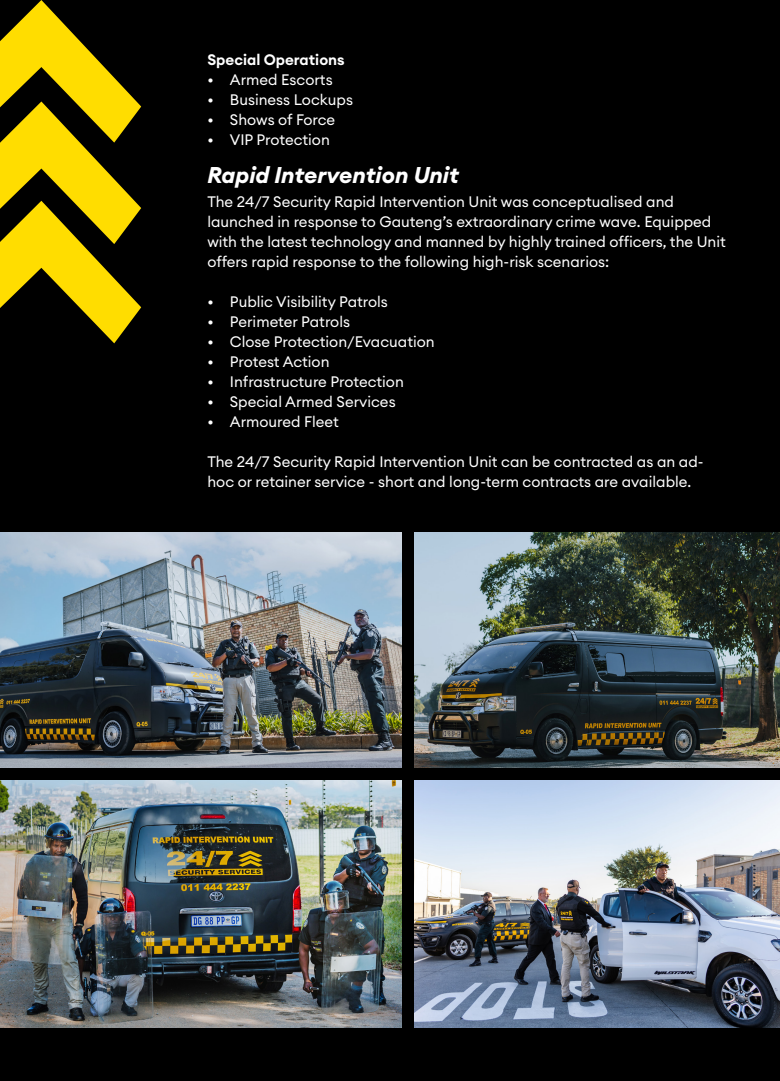
<style>
.page{position:relative;width:780px;height:1081px;background:#000}
.page>*{position:absolute;margin:0;border:0;box-sizing:border-box;transform-origin:0 0}
.t1{font:italic 700 22.5px "Euclid Circular A";color:#fff}
.t2{font:15px/20px "Euclid Circular A";color:#fff}
.t3{font:600 15px "Euclid Circular A";color:#fff}
</style>
<div class="page">
<svg style="left:0;top:0;width:141px;height:343px"></svg>
<img style="left:0;top:532px;width:401px;height:235px">
<img style="left:0;top:780px;width:401px;height:248px">
<img style="left:414px;top:532px;width:366px;height:235px">
<img style="left:414px;top:780px;width:366px;height:248px">
<p class="t3" style="left:207px;top:50px;width:139px">Special Operations</p>
<p class="t2" style="left:207px;top:70px;width:127px">• Armed Escorts</p>
<p class="t2" style="left:207px;top:90px;width:147px">• Business Lockups</p>
<p class="t2" style="left:207px;top:110px;width:129px">• Shows of Force</p>
<p class="t2" style="left:207px;top:130px;width:124px">• VIP Protection</p>
<h1 class="t1" style="left:207px;top:160px;width:253px">Rapid Intervention Unit</h1>
<p class="t2" style="left:207px;top:191px;width:520px">The 24/7 Security Rapid Intervention Unit was conceptualised and launched in response to Gauteng’s extraordinary crime wave. Equipped with the latest technology and manned by highly trained officers, the Unit offers rapid response to the following high-risk scenarios:</p>
<p class="t2" style="left:207px;top:291px;width:182px">• Public Visibility Patrols</p>
<p class="t2" style="left:207px;top:311px;width:144px">• Perimeter Patrols</p>
<p class="t2" style="left:207px;top:331px;width:229px">• Close Protection/Evacuation</p>
<p class="t2" style="left:207px;top:351px;width:124px">• Protest Action</p>
<p class="t2" style="left:207px;top:371px;width:198px">• Infrastructure Protection</p>
<p class="t2" style="left:207px;top:391px;width:190px">• Special Armed Services</p>
<p class="t2" style="left:207px;top:411px;width:133px">• Armoured Fleet</p>
<p class="t2" style="left:207px;top:451px;width:497px">The 24/7 Security Rapid Intervention Unit can be contracted as an ad&shy;hoc or retainer service - short and long-term contracts are available.</p>
</div>
